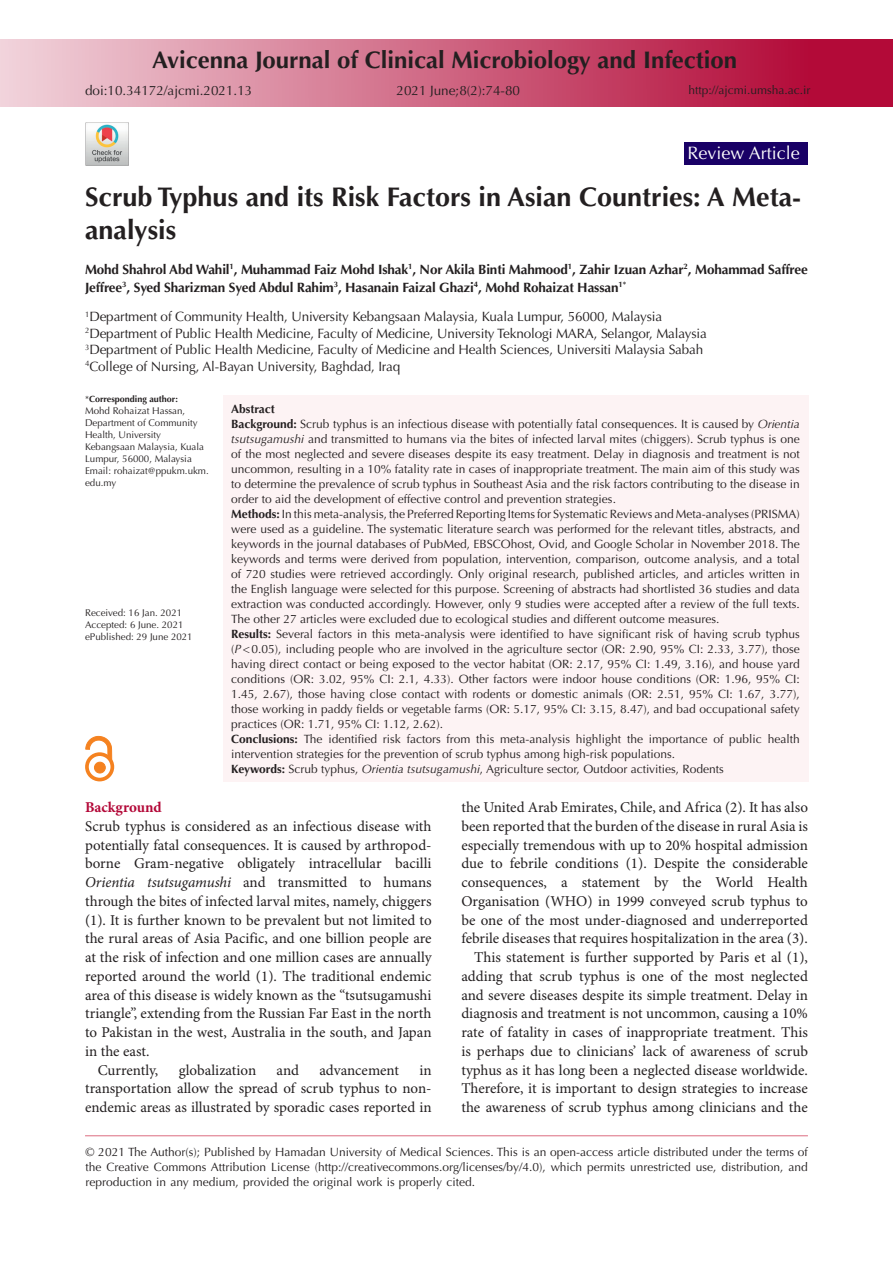
<style>
.page{position:relative;width:893px;height:1263px;background:#fff}
.page>*{position:absolute;margin:0;border:0;box-sizing:border-box;transform-origin:0 0}
.t1{font:700 27px/33px "Optima LT Std";color:#231f20}
.t2{font:700 24px "Optima LT Std";color:#231f20}
.t3{font:18px "Optima LT Std";color:#fff}
.t4{font:15px/18.8px "Minion Pro";color:#231f20;text-align:justify}
.t5{font:700 15px "Minion Pro";color:#b30838}
.t6{font:13.5px "Optima LT Std";letter-spacing:-.01em;color:#231f20}
.t7{font:700 13.5px/18px "Optima LT Std";letter-spacing:-.01em;color:#231f20}
.First_Paragraph{font:12px/15px "Optima LT Std";color:#231f20;text-align:justify}
.t8{font:700 12px "Optima LT Std";color:#231f20}
.t9{font:9.75px/12px "Optima LT Std";color:#231f20}
.t10{font:700 9px "Optima LT Std";color:#231f20}
.s1{font-weight:400}
.s2{font-weight:700}
.s3{font-style:italic}
</style>
<div class="page">
<div style="left:0;top:40px;width:893px;height:67px;background:linear-gradient(to right,#f1d2da,#ae002b)"></div>
<hr style="left:85px;top:1135px;width:723px;height:1px;background:#dc6d80">
<div style="left:684px;top:143px;width:123px;height:22px;background:#190066"></div>
<div style="left:223px;top:395px;width:585px;height:387px;background:#fdf3f4"></div>
<div style="left:94px;top:762px;width:11px;height:11px;background:#f58220;border-radius:50%"></div>
<div style="left:94px;top:762px;width:11px;height:11px;border:1px solid #f58220;border-radius:50%"></div>
<div style="left:85px;top:752px;width:29px;height:29px;border:4px solid #f58220;border-radius:50%"></div>
<svg style="left:86px;top:736px;width:26px;height:24px"></svg>
<img style="left:85px;top:122px;width:43px;height:43px">
<p class="t2" style="left:152px;top:46px;width:587px">Avicenna Journal of Clinical Microbiology and Infection</p>
<p class="t6" style="left:85px;top:83px;width:169px">doi:10.34172/ajcmi.2021.13</p>
<p class="t6" style="left:396px;top:83px;width:125px">2021 June;8(2):74-80</p>
<p class="First_Paragraph" style="left:688px;top:82px;width:124px">http://ajcmi.umsha.ac.ir</p>
<p class="t3" style="left:687px;top:143px;width:114px">Review Article</p>
<p class="t1" style="left:85px;top:181px;width:718px">Scrub Typhus and its Risk Factors in Asian Countries: A Meta&shy;analysis</p>
<p class="t7" style="left:85px;top:260px;width:724px">Mohd Shahrol Abd Wahil<sup>1</sup>, Muhammad Faiz Mohd Ishak<sup>1</sup>, Nor Akila Binti Mahmood<sup>1</sup>, Zahir Izuan Azhar<sup>2</sup>, Mohammad Saffree<br>Jeffree<sup>3</sup>, Syed Sharizman Syed Abdul Rahim<sup>3</sup>, Hasanain Faizal Ghazi<sup>4</sup>, Mohd Rohaizat Hassan<sup>1*</sup></p>
<p class="t6" style="left:85px;top:309px;width:579px"><sup>1</sup>Department of Community Health, University Kebangsaan Malaysia, Kuala Lumpur, 56000, Malaysia</p>
<p class="t6" style="left:85px;top:325px;width:623px"><sup>2</sup>Department of Public Health Medicine, Faculty of Medicine, University Teknologi MARA, Selangor, Malaysia</p>
<p class="t6" style="left:85px;top:342px;width:620px"><sup>3</sup>Department of Public Health Medicine, Faculty of Medicine and Health Sciences, Universiti Malaysia Sabah</p>
<p class="t6" style="left:85px;top:358px;width:317px"><sup>4</sup>College of Nursing, Al-Bayan University, Baghdad, Iraq</p>
<p class="t10" style="left:85px;top:394px;width:94px"><span class="s1">*</span>Corresponding author:</p>
<p class="t9" style="left:85px;top:405px;width:102px">Mohd Rohaizat Hassan,</p>
<p class="t9" style="left:85px;top:417px;width:120px">Department of Community<br>Health, University<br>Kebangsaan Malaysia, Kuala<br>Lumpur, 56000, Malaysia</p>
<p class="t9" style="left:85px;top:465px;width:125px">Email: rohaizat@ppukm.ukm. edu.my</p>
<p class="t9" style="left:85px;top:607px;width:99px">Received: 16 Jan. 2021</p>
<p class="t9" style="left:85px;top:619px;width:100px">Accepted: 6 June. 2021</p>
<p class="t9" style="left:85px;top:631px;width:109px">ePublished: 29 June 2021</p>
<p class="t8" style="left:231px;top:402px;width:45px">Abstract</p>
<p class="First_Paragraph" style="left:231px;top:416px;width:570px"><span class="s2">Background:</span> Scrub typhus is an infectious disease with potentially fatal consequences. It is caused by <span class="s3">Orientia tsutsugamushi</span> and transmitted to humans via the bites of infected larval mites (chiggers). Scrub typhus is one of the most neglected and severe diseases despite its easy treatment. Delay in diagnosis and treatment is not uncommon, resulting in a 10% fatality rate in cases of inappropriate treatment. The main aim of this study was to determine the prevalence of scrub typhus in Southeast Asia and the risk factors contributing to the disease in order to aid the development of effective control and prevention strategies.</p>
<p class="First_Paragraph" style="left:231px;top:506px;width:570px"><span class="s2">Methods:</span> In this meta-analysis, the Preferred Reporting Items for Systematic Reviews and Meta-analyses (PRISMA) were used as a guideline. The systematic literature search was performed for the relevant titles, abstracts, and keywords in the journal databases of PubMed, EBSCOhost, Ovid, and Google Scholar in November 2018. The keywords and terms were derived from population, intervention, comparison, outcome analysis, and a total of 720 studies were retrieved accordingly. Only original research, published articles, and articles written in the English language were selected for this purpose. Screening of abstracts had shortlisted 36 studies and data extraction was conducted accordingly. However, only 9 studies were accepted after a review of the full texts.<br>The other 27 articles were excluded due to ecological studies and different outcome measures.</p>
<p class="First_Paragraph" style="left:231px;top:626px;width:570px"><span class="s2">Results:</span> Several factors in this meta-analysis were identified to have significant risk of having scrub typhus (<span class="s3">P</span>&lt;0.05), including people who are involved in the agriculture sector (OR: 2.90, 95% CI: 2.33, 3.77), those having direct contact or being exposed to the vector habitat (OR: 2.17, 95% CI: 1.49, 3.16), and house yard conditions (OR: 3.02, 95% CI: 2.1, 4.33). Other factors were indoor house conditions (OR: 1.96, 95% CI:<br>1.45, 2.67), those having close contact with rodents or domestic animals (OR: 2.51, 95% CI: 1.67, 3.77), those working in paddy fields or vegetable farms (OR: 5.17, 95% CI: 3.15, 8.47), and bad occupational safety practices (OR: 1.71, 95% CI: 1.12, 2.62).</p>
<p class="First_Paragraph" style="left:231px;top:731px;width:570px"><span class="s2">Conclusions:</span> The identified risk factors from this meta-analysis highlight the importance of public health intervention strategies for the prevention of scrub typhus among high-risk populations.</p>
<p class="First_Paragraph" style="left:231px;top:761px;width:494px"><span class="s2">Keywords:</span> Scrub typhus, <span class="s3">Orientia tsutsugamushi</span>, Agriculture sector, Outdoor activities, Rodents</p>
<p class="t5" style="left:85px;top:797px;width:78px">Background</p>
<p class="t4" style="left:85px;top:817px;width:348px">Scrub typhus is considered as an infectious disease with potentially fatal consequences. It is caused by arthropod&shy;borne Gram-negative obligately intracellular bacilli <span class="s3">Orientia tsutsugamushi</span> and transmitted to humans through the bites of infected larval mites, namely, chiggers (1). It is further known to be prevalent but not limited to the rural areas of Asia Pacific, and one billion people are at the risk of infection and one million cases are annually reported around the world (1). The traditional endemic area of this disease is widely known as the “tsutsugamushi triangle”, extending from the Russian Far East in the north to Pakistan in the west, Australia in the south, and Japan in the east.</p>
<p class="t4" style="left:98px;top:1061px;width:62px">Currently,</p>
<p class="t4" style="left:179px;top:1061px;width:79px">globalization</p>
<p class="t4" style="left:277px;top:1061px;width:24px">and</p>
<p class="t4" style="left:319px;top:1061px;width:81px">advancement</p>
<p class="t4" style="left:85px;top:1061px;width:348px;text-indent:334px">in transportation allow the spread of scrub typhus to non&shy;endemic areas as illustrated by sporadic cases reported in</p>
<p class="t4" style="left:461px;top:798px;width:348px">the United Arab Emirates, Chile, and Africa (2). It has also been reported that the burden of the disease in rural Asia is especially tremendous with up to 20% hospital admission due to febrile conditions (1). Despite the considerable consequences, a statement by the World Health Organisation (WHO) in 1999 conveyed scrub typhus to be one of the most under-diagnosed and underreported febrile diseases that requires hospitalization in the area (3).</p>
<p class="t4" style="left:461px;top:948px;width:348px;text-indent:13px">This statement is further supported by Paris et al (1), adding that scrub typhus is one of the most neglected and severe diseases despite its simple treatment. Delay in diagnosis and treatment is not uncommon, causing a 10% rate of fatality in cases of inappropriate treatment. This is perhaps due to clinicians’ lack of awareness of scrub typhus as it has long been a neglected disease worldwide.<br>Therefore, it is important to design strategies to increase the awareness of scrub typhus among clinicians and the</p>
<p class="First_Paragraph" style="left:85px;top:1144px;width:724px">© 2021 The Author(s); Published by Hamadan University of Medical Sciences. This is an open-access article distributed under the terms of the Creative Commons Attribution License (http://creativecommons.org/licenses/by/4.0), which permits unrestricted use, distribution, and reproduction in any medium, provided the original work is properly cited.</p>
</div>
